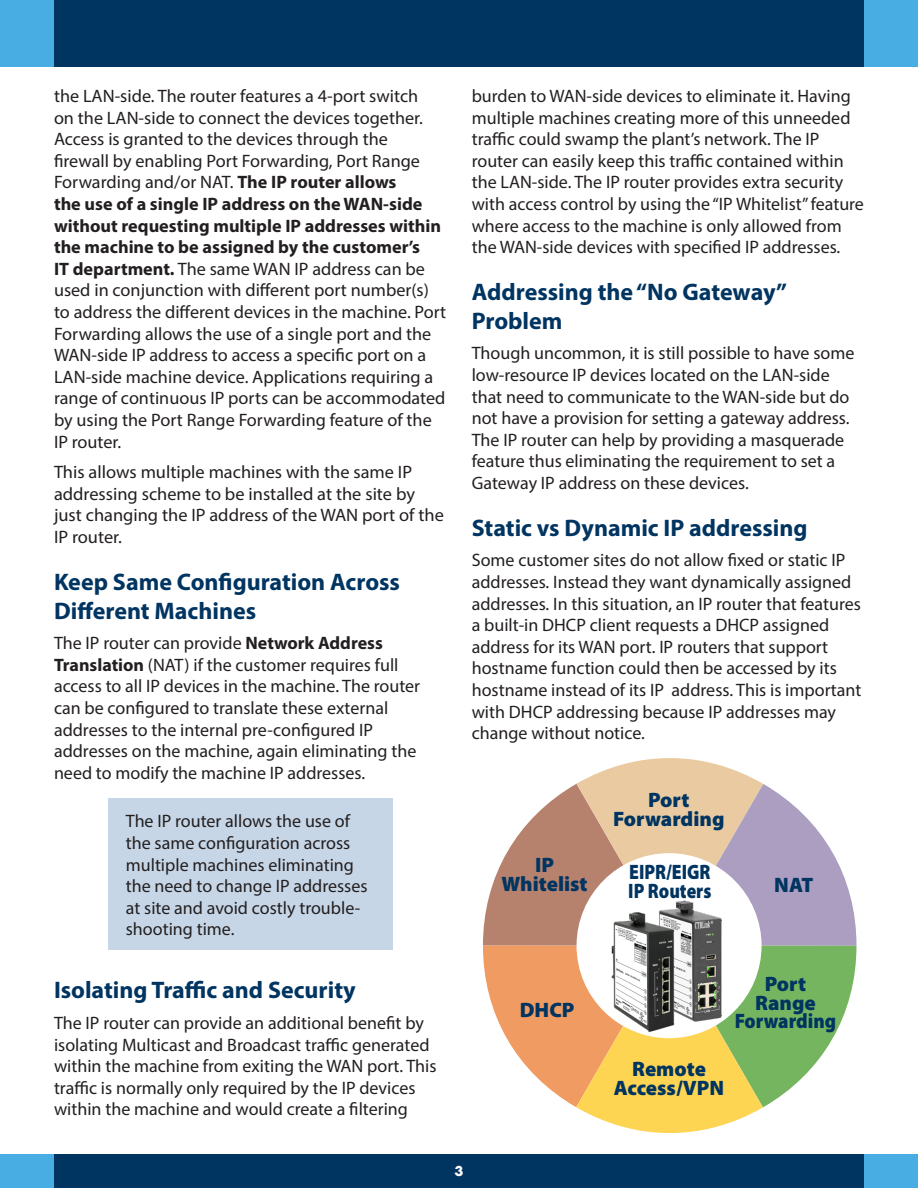
<style>
.page{position:relative;width:918px;height:1188px;background:#fff}
.page>*{position:absolute;margin:0;border:0;box-sizing:border-box;transform-origin:0 0}
.t1{font:700 24px/28.8px "Myriad Pro";color:#003461}
.t2{font:900 20.85px/18.9px "Myriad Pro";color:#003461;text-align:center}
.t3{font:900 20.85px/18.9px "Myriad Pro";color:#003461;scale:.85 1}
.t4{font:18px/21.6px "Myriad Pro";color:#231f20}
.t5{font:700 15px "Futura PT";color:#fff}
.s1{font-weight:700}
</style>
<div class="page">
<div style="left:54px;top:1154px;width:810px;height:34px;background:#003461"></div>
<div style="left:0;top:1154px;width:54px;height:34px;background:#47ade2"></div>
<div style="left:864px;top:1154px;width:54px;height:34px;background:#47ade2"></div>
<div style="left:0;top:0;width:54px;height:68px;background:#47ade2"></div>
<div style="left:864px;top:0;width:54px;height:68px;background:#47ade2"></div>
<div style="left:54px;top:0;width:810px;height:68px;background:#003461"></div>
<div style="left:108px;top:799px;width:284px;height:151px;background:#c6d6e7"></div>
<svg style="left:483px;top:758px;width:374px;height:375px"></svg>
<div style="left:577px;top:853px;width:185px;height:185px;background:#fff;border-radius:50%"></div>
<img style="left:664px;top:901px;width:57px;height:120px">
<img style="left:606px;top:910px;width:74px;height:125px">
<p class="t4" style="left:54px;top:85px;width:394px">the LAN-side. The router features a 4-port switch<br>on the LAN-side to connect the devices together.<br>Access is granted to the devices through the firewall by enabling Port Forwarding, Port Range Forwarding and/or NAT. <span class="s1">The IP router allows<br>the use of a single IP address on the WAN-side without requesting multiple IP addresses within the machine to be assigned by the customer’s<br>IT department.</span> The same WAN IP address can be used in conjunction with different port number(s) to address the different devices in the machine. Port Forwarding allows the use of a single port and the WAN-side IP address to access a specific port on a LAN-side machine device. Applications requiring a range of continuous IP ports can be accommodated by using the Port Range Forwarding feature of the IP router.</p>
<p class="t4" style="left:54px;top:461px;width:391px">This allows multiple machines with the same IP addressing scheme to be installed at the site by just changing the IP address of the WAN port of the IP router.</p>
<p class="t1" style="left:54px;top:567px;width:348px">Keep Same Configuration Across<br>Different Machines</p>
<p class="t4" style="left:54px;top:632px;width:368px">The IP router can provide <span class="s1">Network Address Translation</span> (NAT) if the customer requires full access to all IP devices in the machine. The router can be configured to translate these external addresses to the internal pre-configured IP addresses on the machine, again eliminating the need to modify the machine IP addresses.</p>
<p class="t4" style="left:126px;top:810px;width:243px">The IP router allows the use of the same configuration across multiple machines eliminating the need to change IP addresses at site and avoid costly trouble&shy;shooting time.</p>
<p class="t1" style="left:54px;top:975px;width:303px">Isolating Traffic and Security</p>
<p class="t4" style="left:54px;top:1012px;width:384px">The IP router can provide an additional benefit by isolating Multicast and Broadcast traffic generated within the machine from exiting the WAN port. This traffic is normally only required by the IP devices within the machine and would create a filtering</p>
<p class="t4" style="left:472px;top:85px;width:394px">burden to WAN-side devices to eliminate it. Having multiple machines creating more of this unneeded traffic could swamp the plant’s network. The IP router can easily keep this traffic contained within the LAN-side. The IP router provides extra security with access control by using the “IP Whitelist” feature where access to the machine is only allowed from the WAN-side devices with specified IP addresses.</p>
<p class="t1" style="left:472px;top:277px;width:317px">Addressing the “No Gateway”<br>Problem</p>
<p class="t4" style="left:472px;top:342px;width:384px">Though uncommon, it is still possible to have some low-resource IP devices located on the LAN-side that need to communicate to the WAN-side but do not have a provision for setting a gateway address.<br>The IP router can help by providing a masquerade feature thus eliminating the requirement to set a Gateway IP address on these devices.</p>
<p class="t1" style="left:472px;top:513px;width:337px">Static vs Dynamic IP addressing</p>
<p class="t4" style="left:472px;top:549px;width:391px">Some customer sites do not allow fixed or static IP addresses. Instead they want dynamically assigned addresses. In this situation, an IP router that features a built-in DHCP client requests a DHCP assigned address for its WAN port. IP routers that support hostname function could then be accessed by its hostname instead of its IP address. This is important with DHCP addressing because IP addresses may change without notice.</p>
<p class="t2" style="left:501px;top:855px;width:88px">IP<br>Whitelist</p>
<p class="t2" style="left:613px;top:790px;width:113px">Port<br>Forwarding</p>
<p class="t3" style="left:628px;top:862px;width:99px">EIPR/EIGR<br>IP Routers</p>
<p class="t2" style="left:774px;top:875px;width:40px">NAT</p>
<p class="t2" style="left:520px;top:1000px;width:56px">DHCP</p>
<p class="t2" style="left:614px;top:1059px;width:112px">Remote<br>Access/VPN</p>
<p class="t2" style="left:735px;top:973px;width:103px">Port<br>Range<br>Forwarding</p>
<p class="t5" style="left:455px;top:1162px;width:10px">3</p>
</div>
